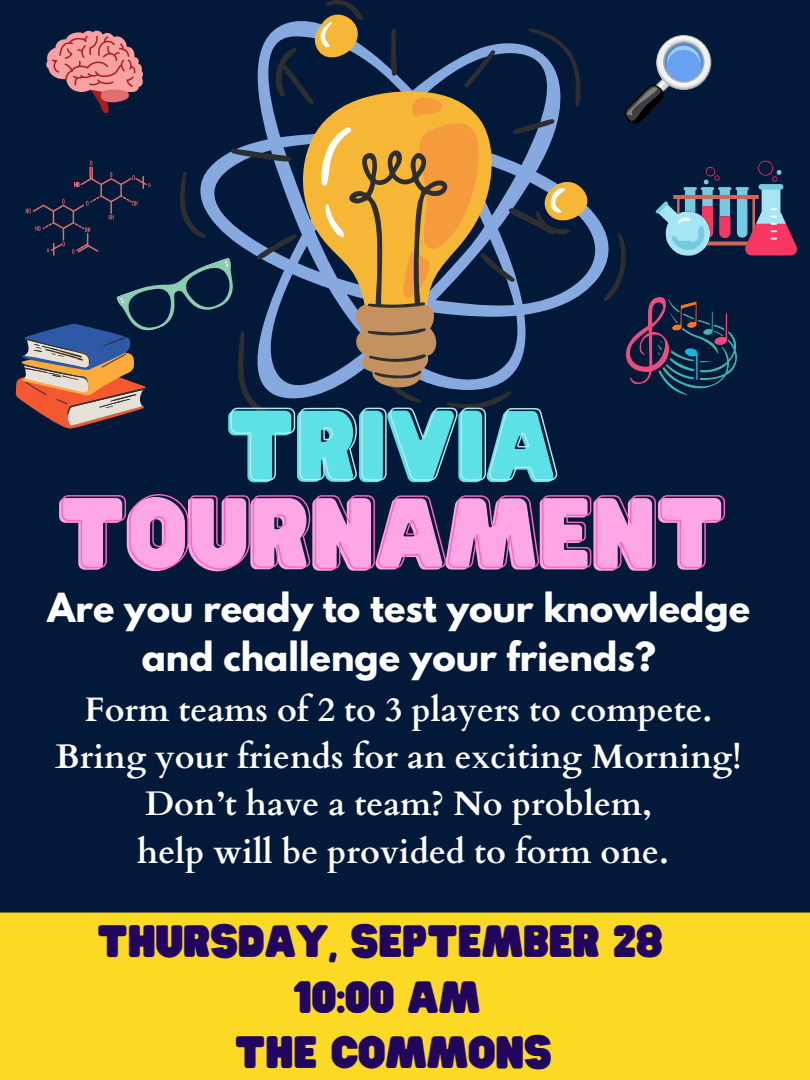
<style>
.page{position:relative;width:810px;height:1080px;background:#021939}
.page>*{position:absolute;margin:0;border:0;box-sizing:border-box;transform-origin:0 0}
.t1{font:89.38px "Hitand Run";color:#ffa7e4}
.t2{font:89.38px "Hitand Run";color:#5ce1e6}
.t3{font:39.75px "Hitand Run";color:#20065f}
.t4{font:700 35.5px/49.7px "League Spartan";color:#fff;text-align:center}
.t5{font:700 34px "Cardo";color:#fff}
</style>
<div class="page">
<div style="left:0;top:913px;width:810px;height:167px;background:#fcd925"></div>
<svg style="left:275px;top:0;width:351px;height:307px"></svg>
<svg style="left:311px;top:10px;width:288px;height:221px"></svg>
<svg style="left:320px;top:21px;width:245px;height:227px"></svg>
<svg style="left:656px;top:161px;width:141px;height:95px"></svg>
<svg style="left:620px;top:35px;width:91px;height:92px"></svg>
<img style="left:626px;top:297px;width:111px;height:98px">
<svg style="left:61px;top:494px;width:664px;height:76px"></svg>
<svg style="left:16px;top:29px;width:542px;height:452px"></svg>
<p class="t2" style="left:225px;top:397px;width:331px">TRIVIA</p>
<p class="t1" style="left:56px;top:485px;width:670px">TOURNAMENT</p>
<p class="t4" style="left:48px;top:587px;width:704px">Are you ready to test your knowledge and challenge your friends?</p>
<p class="t5" style="left:85px;top:687px;width:629px">Form teams of 2 to 3 players to compete.</p>
<p class="t5" style="left:55px;top:734px;width:688px">Bring your friends for an exciting Morning!</p>
<p class="t5" style="left:145px;top:782px;width:508px">Don’t have a team? No problem,</p>
<p class="t5" style="left:137px;top:829px;width:533px">help will be provided to form one.</p>
<p class="t3" style="left:97px;top:920px;width:567px">THURSDAY, SEPTEMBER 28</p>
<p class="t3" style="left:293px;top:975px;width:189px">10:00 AM</p>
<p class="t3" style="left:235px;top:1030px;width:318px">THE COMMONS</p>
</div>
